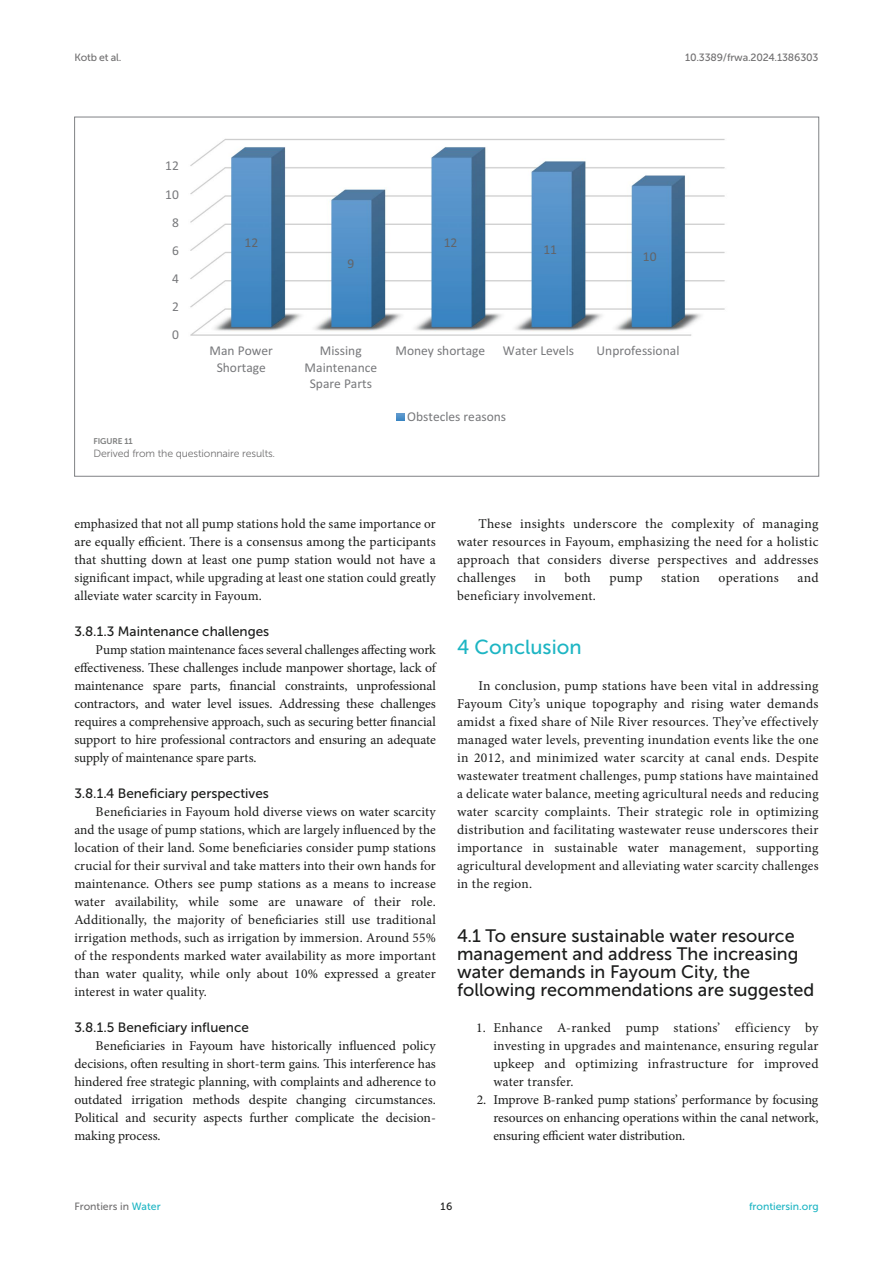
<style>
.page{position:relative;width:893px;height:1263px;background:#fff}
.page>*{position:absolute;margin:0;border:0;box-sizing:border-box;transform-origin:0 0}
.HEAD_1{font:20.25px "Museo Sans 500";color:#1db5c3}
.HEAD_2{font:18px/18px "Museo Sans 500";color:#1b1c1b}
.TEXT_FLUSH{font:13.5px/18px "Minion Pro";letter-spacing:.005em;color:#1b1c1b;text-align:justify}
.NL_MID{font:13.5px/18px "Minion Pro";color:#1b1c1b;text-align:justify}
.TEXT{font:13.5px/18px "Minion Pro";letter-spacing:.02em;color:#1b1c1b;text-align:justify}
.t1{font:13.5px/16.5px "Calibri";color:#77787b;text-align:center}
.HEAD_4{font:13.5px "Museo Sans 500";color:#1b1c1b}
.t2{font:13.5px "Calibri";color:#636467}
.t3{font:10.5px "Museo Sans 500";letter-spacing:-.015em;color:#706f70}
.FIG_LEG{font:10.5px "Museo Sans 300";letter-spacing:-.01em;color:#706f70}
.t4{font:10.5px "Museo Sans 500";color:#1db5c3}
.t5{font:10.5px "Museo Sans 500";color:#1b1c1b}
.FIG_HD{font:8.25px "Museo Sans 700";letter-spacing:-.01em;color:#7e7f7f}
.s1{color:#1db5c3}
</style>
<div class="page">
<img style="left:190px;top:139px;width:535px;height:197px">
<svg style="left:397px;top:413px;width:7px;height:8px"></svg>
<p class="t3" style="left:74px;top:51px;width:49px">Kotb et al.</p>
<p class="t3" style="left:685px;top:51px;width:135px">10.3389/frwa.2024.1386303</p>
<p class="t1" style="left:165px;top:157px;width:15px">12</p>
<p class="t1" style="left:165px;top:185px;width:15px">10</p>
<p class="t1" style="left:172px;top:213px;width:8px">8</p>
<p class="t1" style="left:172px;top:241px;width:8px">6</p>
<p class="t1" style="left:172px;top:269px;width:8px">4</p>
<p class="t1" style="left:172px;top:297px;width:8px">2</p>
<p class="t1" style="left:172px;top:325px;width:8px">0</p>
<p class="t2" style="left:245px;top:233px;width:15px">12</p>
<p class="t2" style="left:348px;top:254px;width:8px">9</p>
<p class="t2" style="left:444px;top:233px;width:15px">12</p>
<p class="t2" style="left:543px;top:240px;width:15px">11</p>
<p class="t2" style="left:643px;top:247px;width:15px">10</p>
<p class="t1" style="left:210px;top:342px;width:65px">Man Power<br>Shortage</p>
<p class="t1" style="left:305px;top:342px;width:74px">Missing<br>Maintenance<br>Spare Parts</p>
<p class="t1" style="left:395px;top:342px;width:91px">Money shortage</p>
<p class="t1" style="left:503px;top:342px;width:73px">Water Levels</p>
<p class="t1" style="left:597px;top:342px;width:84px">Unprofessional</p>
<p class="t1" style="left:407px;top:408px;width:101px">Obstecles reasons</p>
<p class="FIG_HD" style="left:94px;top:436px;width:41px">FIGURE 11</p>
<p class="FIG_LEG" style="left:94px;top:448px;width:183px">Derived from the questionnaire results.</p>
<p class="TEXT_FLUSH" style="left:74px;top:515px;width:363px">emphasized that not all pump stations hold the same importance or are equally efficient. There is a consensus among the participants that shutting down at least one pump station would not have a significant impact, while upgrading at least one station could greatly alleviate water scarcity in Fayoum.</p>
<p class="HEAD_4" style="left:74px;top:624px;width:196px">3.8.1.3 Maintenance challenges</p>
<p class="TEXT_FLUSH" style="left:74px;top:641px;width:363px;text-indent:21px">Pump station maintenance faces several challenges affecting work effectiveness. These challenges include manpower shortage, lack of maintenance spare parts, financial constraints, unprofessional contractors, and water level issues. Addressing these challenges requires a comprehensive approach, such as securing better financial support to hire professional contractors and ensuring an adequate supply of maintenance spare parts.</p>
<p class="HEAD_4" style="left:74px;top:786px;width:196px">3.8.1.4 Beneficiary perspectives</p>
<p class="TEXT_FLUSH" style="left:74px;top:803px;width:363px;text-indent:21px">Beneficiaries in Fayoum hold diverse views on water scarcity and the usage of pump stations, which are largely influenced by the location of their land. Some beneficiaries consider pump stations crucial for their survival and take matters into their own hands for maintenance. Others see pump stations as a means to increase water availability, while some are unaware of their role.<br>Additionally, the majority of beneficiaries still use traditional irrigation methods, such as irrigation by immersion. Around 55% of the respondents marked water availability as more important than water quality, while only about 10% expressed a greater interest in water quality.</p>
<p class="HEAD_4" style="left:74px;top:1020px;width:176px">3.8.1.5 Beneficiary influence</p>
<p class="TEXT_FLUSH" style="left:74px;top:1037px;width:363px;text-indent:21px">Beneficiaries in Fayoum have historically influenced policy decisions, often resulting in short-term gains. This interference has hindered free strategic planning, with complaints and adherence to outdated irrigation methods despite changing circumstances.<br>Political and security aspects further complicate the decision&shy;making process.</p>
<p class="TEXT" style="left:457px;top:515px;width:363px;text-indent:21px">These insights underscore the complexity of managing water resources in Fayoum, emphasizing the need for a holistic approach that considers diverse perspectives and addresses challenges</p>
<p class="TEXT" style="left:535px;top:569px;width:13px">in</p>
<p class="TEXT" style="left:564px;top:569px;width:28px">both</p>
<p class="TEXT" style="left:609px;top:569px;width:35px">pump</p>
<p class="TEXT" style="left:661px;top:569px;width:40px">station</p>
<p class="TEXT" style="left:719px;top:569px;width:62px">operations</p>
<p class="TEXT" style="left:797px;top:569px;width:23px">and</p>
<p class="TEXT" style="left:457px;top:587px;width:140px">beneficiary involvement.</p>
<p class="HEAD_1" style="left:457px;top:636px;width:126px">4 Conclusion</p>
<p class="TEXT_FLUSH" style="left:457px;top:677px;width:363px;text-indent:21px">In conclusion, pump stations have been vital in addressing Fayoum City’s unique topography and rising water demands amidst a fixed share of Nile River resources. They’ve effectively managed water levels, preventing inundation events like the one in 2012, and minimized water scarcity at canal ends. Despite wastewater treatment challenges, pump stations have maintained a delicate water balance, meeting agricultural needs and reducing water scarcity complaints. Their strategic role in optimizing distribution and facilitating wastewater reuse underscores their importance in sustainable water management, supporting agricultural development and alleviating water scarcity challenges in the region.</p>
<p class="HEAD_2" style="left:457px;top:927px;width:359px">4.1 To ensure sustainable water resource management and address The increasing water demands in Fayoum City, the following recommendations are suggested</p>
<p class="NL_MID" style="left:493px;top:1019px;width:327px;text-indent:-17px">1. Enhance A-ranked pump stations’ efficiency by investing in upgrades and maintenance, ensuring regular upkeep and optimizing infrastructure for improved water transfer.</p>
<p class="NL_MID" style="left:493px;top:1091px;width:327px;text-indent:-16px">2. Improve B-ranked pump stations’ performance by focusing resources on enhancing operations within the canal network, ensuring efficient water distribution.</p>
<p class="t3" style="left:74px;top:1200px;width:88px">Frontiers in <span class="s1">Water</span></p>
<p class="t5" style="left:440px;top:1200px;width:13px">16</p>
<p class="t4" style="left:749px;top:1200px;width:71px">frontiersin.org</p>
</div>
